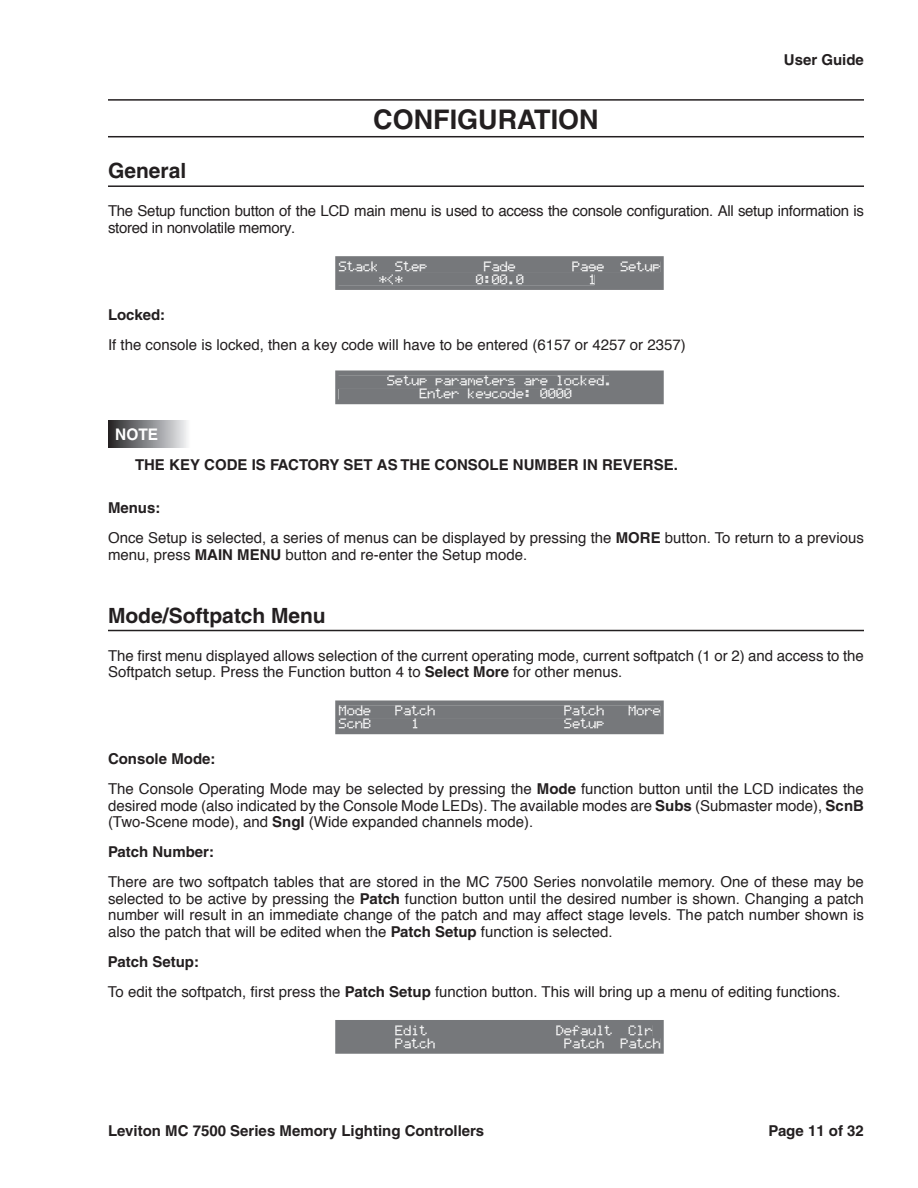
<style>
.page{position:relative;width:918px;height:1188px;background:#fff}
.page>*{position:absolute;margin:0;border:0;box-sizing:border-box;transform-origin:0 0}
.t1{font:700 27px "Helvetica";color:#231f20}
.t2{font:700 21px "Helvetica";color:#231f20}
.t3{font:700 16.05px "Helvetica";color:#fff}
.t4{font:15px/16.5px "Helvetica";color:#231f20}
.t5{font:700 15px "Helvetica";color:#231f20}
.t6{font:15px/16.5px "Helvetica";letter-spacing:-.02em;color:#231f20}
.t7{font:13.2px/13.2px "Ericsson GA628";color:#fff}
.s1{font-weight:700}
</style>
<div class="page">
<hr style="left:108px;top:99px;width:756px;height:2px;background:#231f20">
<hr style="left:108px;top:136px;width:756px;height:1px;background:#231f20">
<hr style="left:108px;top:185px;width:756px;height:2px;background:#231f20">
<hr style="left:108px;top:630px;width:756px;height:1px;background:#231f20">
<svg style="left:335px;top:256px;width:329px;height:34px;background:#797b7e"></svg>
<div style="left:339px;top:262px;width:321px;height:10px;background:#76787b"></div>
<div style="left:339px;top:275px;width:255px;height:10px;background:#76787b"></div>
<svg style="left:335px;top:370px;width:329px;height:34px;background:#7b7d7f"></svg>
<div style="left:339px;top:376px;width:270px;height:10px;background:#76787b"></div>
<div style="left:339px;top:389px;width:233px;height:10px;background:#76787b"></div>
<div style="left:108px;top:421px;width:82px;height:27px;background:linear-gradient(to right,#242426,#f2f3f6)"></div>
<svg style="left:335px;top:700px;width:329px;height:34px;background:#7c7e80"></svg>
<div style="left:339px;top:706px;width:321px;height:10px;background:#76787b"></div>
<div style="left:339px;top:719px;width:265px;height:10px;background:#76787b"></div>
<svg style="left:335px;top:1020px;width:329px;height:34px;background:#797b7e"></svg>
<div style="left:339px;top:1025px;width:313px;height:11px;background:#76787b"></div>
<div style="left:339px;top:1038px;width:321px;height:11px;background:#76787b"></div>
<h1 class="t1" style="left:373px;top:103px;width:227px">CONFIGURATION</h1>
<p class="t5" style="left:784px;top:50px;width:82px">User Guide</p>
<h2 class="t2" style="left:108px;top:158px;width:80px">General</h2>
<p class="t6" style="left:108px;top:204px;width:757px">The Setup function button of the LCD main menu is used to access the console configuration. All setup information is stored in nonvolatile memory.</p>
<p class="t7" style="left:339px;top:261px;width:90px">Stack Step</p>
<p class="t7" style="left:483px;top:261px;width:34px">Fade</p>
<p class="t7" style="left:572px;top:261px;width:90px">Page Setup</p>
<p class="t7" style="left:379px;top:274px;width:26px">*&lt;*</p>
<p class="t7" style="left:475px;top:274px;width:50px">0:00.0</p>
<p class="t7" style="left:588px;top:274px;width:10px">1</p>
<p class="t5" style="left:108px;top:306px;width:59px">Locked:</p>
<p class="t4" style="left:108px;top:337px;width:579px">If the console is locked, then a key code will have to be entered (6157 or 4257 or 2357)</p>
<p class="t7" style="left:419px;top:375px;width:195px;text-indent:-32px">Setup parameters are locked.<br>Enter keycode: 0000</p>
<p class="t3" style="left:115px;top:424px;width:44px">NOTE</p>
<p class="t5" style="left:135px;top:455px;width:544px">THE KEY CODE IS FACTORY SET AS THE CONSOLE NUMBER IN REVERSE.</p>
<p class="t4" style="left:108px;top:494px;width:757px;line-height:30px"><span class="s1">Menus:<br></span>Once Setup is selected, a series of menus can be displayed by pressing the <span class="s1">MORE</span> button. To return to a previous</p>
<p class="t4" style="left:108px;top:547px;width:421px">menu, press <span class="s1">MAIN MENU</span> button and re-enter the Setup mode.</p>
<h2 class="t2" style="left:108px;top:602px;width:219px">Mode/Softpatch Menu</h2>
<p class="t4" style="left:108px;top:648px;width:757px">The first menu displayed allows selection of the current operating mode, current softpatch (1 or 2) and access to the<br>Softpatch setup. Press the Function button 4 to <span class="s1">Select More</span> for other menus.</p>
<p class="t7" style="left:339px;top:705px;width:34px">Mode</p>
<p class="t7" style="left:395px;top:705px;width:42px">Patch</p>
<p class="t7" style="left:564px;top:705px;width:42px">Patch</p>
<p class="t7" style="left:628px;top:705px;width:34px">More</p>
<p class="t7" style="left:339px;top:718px;width:34px">ScnB</p>
<p class="t7" style="left:411px;top:718px;width:10px">1</p>
<p class="t7" style="left:564px;top:718px;width:42px">Setup</p>
<p class="t4" style="left:108px;top:745px;width:757px;line-height:30px"><span class="s1">Console Mode:<br></span>The Console Operating Mode may be selected by pressing the <span class="s1">Mode</span> function button until the LCD indicates the</p>
<p class="t4" style="left:108px;top:798px;width:758px">desired mode (also indicated by the Console Mode LEDs). The available modes are <span class="s1">Subs</span> (Submaster mode), <span class="s1">ScnB </span>(Two-Scene mode), and <span class="s1">Sngl</span> (Wide expanded channels mode).</p>
<p class="t5" style="left:108px;top:843px;width:108px">Patch Number:</p>
<p class="t4" style="left:108px;top:875px;width:757px;text-align:justify">There are two softpatch tables that are stored in the MC 7500 Series nonvolatile memory. One of these may be selected to be active by pressing the <span class="s1">Patch</span> function button until the desired number is shown. Changing a patch number will result in an immediate change of the patch and may affect stage levels. The patch number shown is also the patch that will be edited when the <span class="s1">Patch Setup</span> function is selected.</p>
<p class="t4" style="left:108px;top:947px;width:734px;line-height:30px"><span class="s1">Patch Setup:<br></span>To edit the softpatch, first press the <span class="s1">Patch Setup</span> function button. This will bring up a menu of editing functions.</p>
<p class="t7" style="left:395px;top:1025px;width:34px">Edit</p>
<p class="t7" style="left:556px;top:1025px;width:98px">Default Clr</p>
<p class="t7" style="left:395px;top:1038px;width:42px">Patch</p>
<p class="t7" style="left:564px;top:1038px;width:98px">Patch Patch</p>
<p class="t5" style="left:108px;top:1121px;width:378px">Leviton MC 7500 Series Memory Lighting Controllers</p>
<p class="t5" style="left:769px;top:1121px;width:97px">Page 11 of 32</p>
</div>
